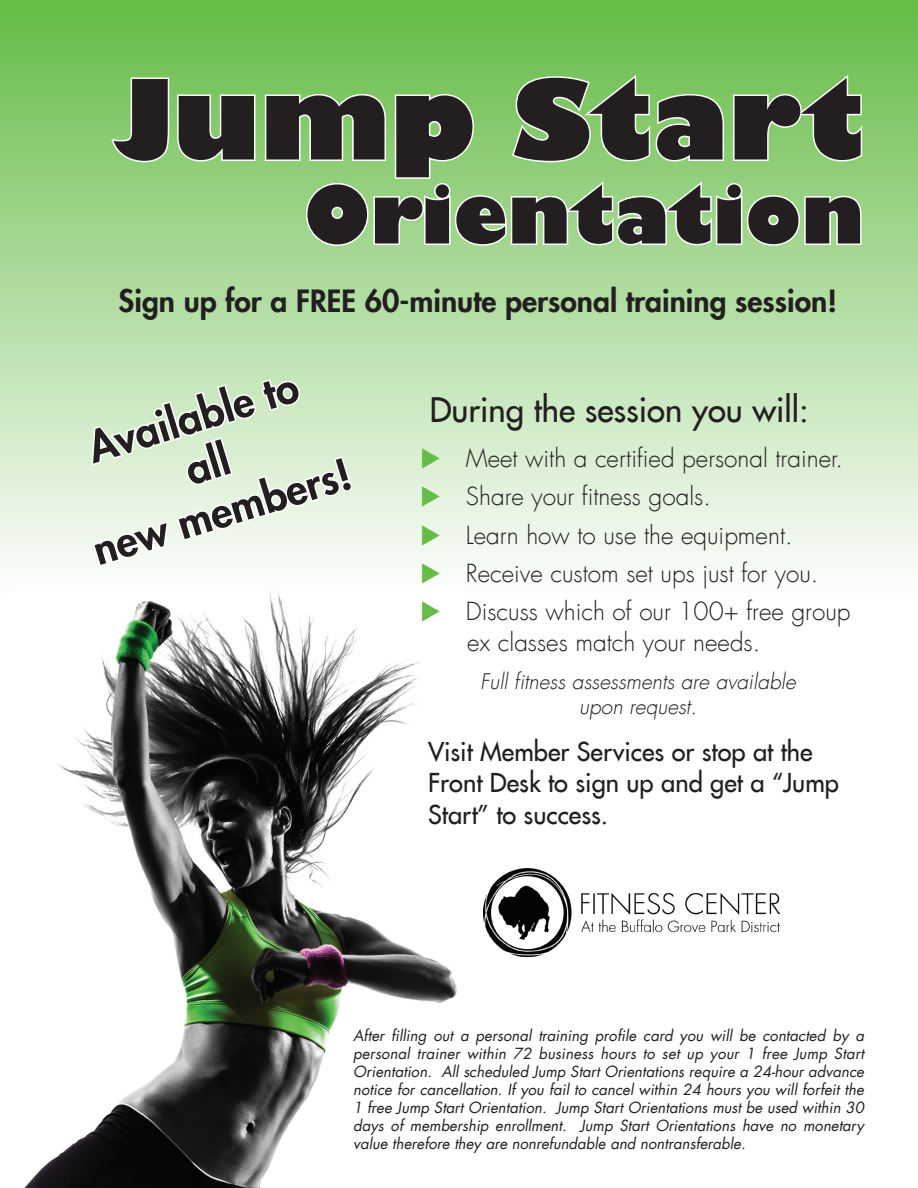
<style>
.page{position:relative;width:918px;height:1188px;background:#fff}
.page>*{position:absolute;margin:0;border:0;box-sizing:border-box;transform-origin:0 0}
.t1{font:800 108px "Gill Sans";color:#231f20}
.t2{font:800 78px "Gill Sans";color:#231f20}
.t3{font:800 42px/49.5px "Futura LT";color:#231f20;text-align:center}
.t4{font:33px "Futura LT";color:#231f20}
.t5{font:800 30px "Futura LT";color:#231f20}
.t6{font:25.5px/31.5px "Futura LT";color:#231f20}
.t7{font:300 24.3px/31.3px "Futura LT";color:#231f20}
.t8{font:italic 300 21px/25.2px "Futura LT";color:#231f20;text-align:center}
.t9{font:italic 15px/18px "Futura LT";color:#231f20;text-align:justify}
.s1{color:#65bc46}
</style>
<div class="page">
<div style="left:0;top:0;width:918px;height:594px;background:linear-gradient(to bottom,#64bb45,#fdfefd)"></div>
<img style="left:484px;top:868px;width:295px;height:89px">
<img style="left:15px;top:592px;width:448px;height:596px">
<svg style="left:109px;top:76px;width:148px;height:88px;background:#94d07f"></svg>
<svg style="left:263px;top:72px;width:601px;height:175px;background:#9cd388"></svg>
<svg style="left:90px;top:377px;width:265px;height:192px"></svg>
<h1 class="t1" style="left:113px;top:52px;width:752px">Jump Start</h1>
<h2 class="t2" style="left:304px;top:166px;width:562px">Orientation</h2>
<h3 class="t5" style="left:119px;top:281px;width:720px">Sign up for a FREE 60-minute personal training session!</h3>
<h3 class="t3" style="left:58px;top:432px;width:269px;rotate:-17deg">Available to all<br>new members!</h3>
<h3 class="t4" style="left:430px;top:388px;width:381px">During the session you will:</h3>
<h3 class="t7" style="left:420px;top:443px;width:424px"><span class="s1">◆</span> Meet with a certified personal trainer.</h3>
<h3 class="t7" style="left:420px;top:482px;width:292px"><span class="s1">◆</span> Share your fitness goals.</h3>
<h3 class="t7" style="left:420px;top:520px;width:374px"><span class="s1">◆</span> Learn how to use the equipment.</h3>
<h3 class="t7" style="left:420px;top:558px;width:400px"><span class="s1">◆</span> Receive custom set ups just for you.</h3>
<h3 class="t7" style="left:467px;top:596px;width:385px;text-indent:-47px"><span class="s1">◆</span> Discuss which of our 100+ free group ex classes match your needs.</h3>
<h3 class="t8" style="left:480px;top:669px;width:317px">Full fitness assessments are available upon request.</h3>
<h3 class="t6" style="left:428px;top:736px;width:412px">Visit Member Services or stop at the<br>Front Desk to sign up and get a “Jump<br>Start” to success.</h3>
<p class="t9" style="left:353px;top:1026px;width:512px">After filling out a personal training profile card you will be contacted by a personal trainer within 72 business hours to set up your 1 free Jump Start Orientation. All scheduled Jump Start Orientations require a 24-hour advance notice for cancellation. If you fail to cancel within 24 hours you will forfeit the 1 free Jump Start Orientation. Jump Start Orientations must be used within 30 days of membership enrollment. Jump Start Orientations have no monetary value therefore they are nonrefundable and nontransferable.</p>
</div>
